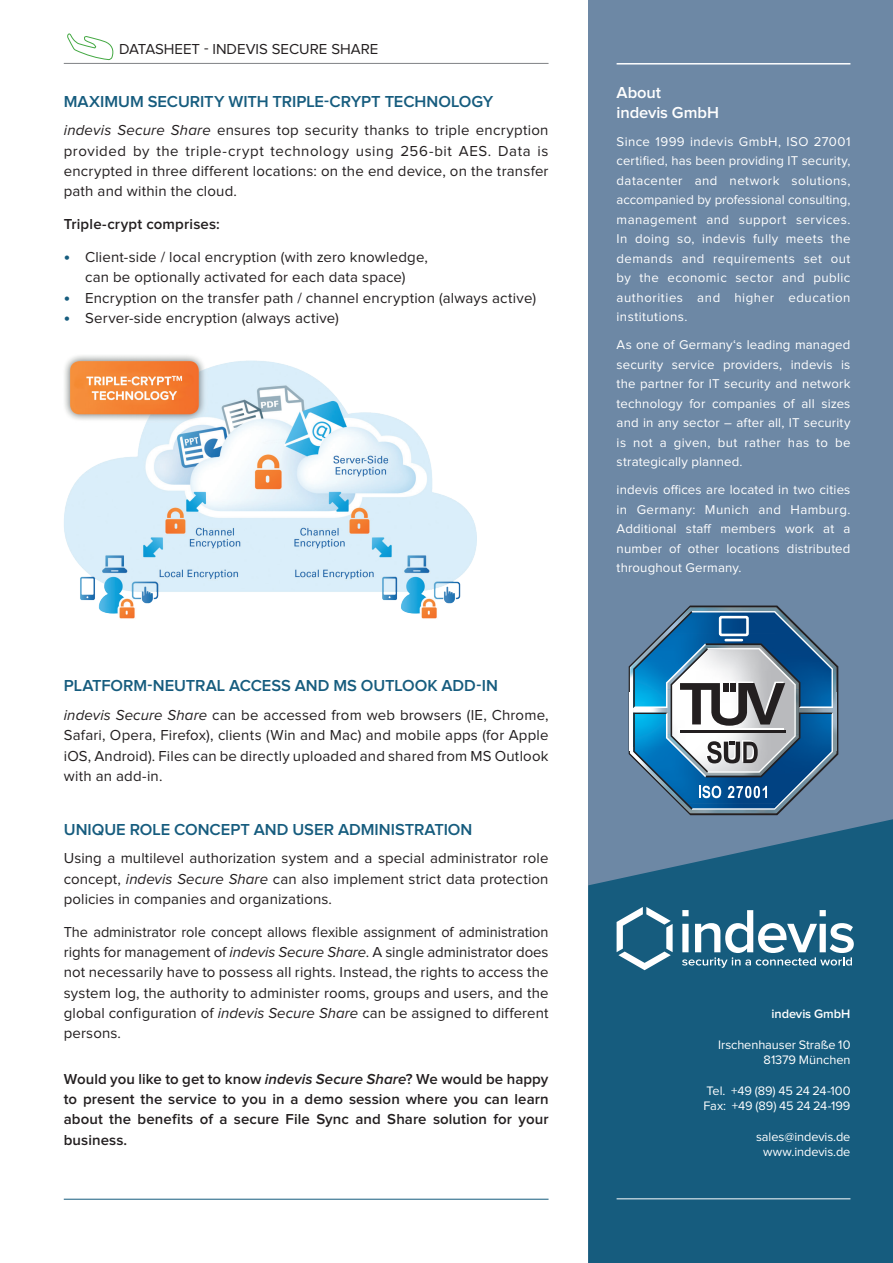
<style>
.page{position:relative;width:893px;height:1263px;background:#fff}
.page>*{position:absolute;margin:0;border:0;box-sizing:border-box;transform-origin:0 0}
.Sub_blau{font:600 16.5px "Proxima Nova";color:#165c7e}
.t1{font:600 16.5px/19.8px "Proxima Nova";letter-spacing:-.005em;color:#fff}
.Copy_schwarz{font:15px/20.2px "Proxima Nova";letter-spacing:.01em;color:#231f20;text-align:justify}
.Copy_Absatz_nach{font:15px/20.2px "Proxima Nova";letter-spacing:.01em;color:#231f20;text-align:justify}
.Copy_schwarz-2{font:600 15px/20.2px "Proxima Nova";letter-spacing:.005em;color:#231f20;text-align:justify}
.Copy_Absatz_nach-2{font:600 15px "Proxima Nova";letter-spacing:.01em;color:#231f20}
.t2{font:13.2px/19.5px "Proxima Nova";letter-spacing:.02em;color:#fff;text-align:justify}
.t3{font:12.75px/15.3px "Proxima Nova";letter-spacing:-.005em;color:#fff;text-align:right}
.t4{font:600 12.75px "Proxima Nova";letter-spacing:-.005em;color:#fff}
.s1{font-style:italic}
.s2{font-weight:700;font-size:18px;color:#165c7e}
</style>
<div class="page">
<div style="left:588px;top:0;width:305px;height:1263px;background:#6d88a5"></div>
<svg style="left:588px;top:819px;width:305px;height:444px;background:#1d5f81"></svg>
<hr style="left:64px;top:1199px;width:485px;height:1px;background:#165c7e">
<hr style="left:617px;top:63px;width:233px;height:2px;background:#fff">
<hr style="left:64px;top:63px;width:485px;height:1px;background:#808285">
<svg style="left:629px;top:605px;width:209px;height:210px"></svg>
<hr style="left:617px;top:1198px;width:233px;height:1px;background:#fff">
<svg style="left:617px;top:907px;width:56px;height:63px;background:#5689a1"></svg>
<svg style="left:682px;top:910px;width:172px;height:58px;background:#5c8da5"></svg>
<img style="left:64px;top:355px;width:413px;height:264px">
<svg style="left:67px;top:33px;width:47px;height:27px"></svg>
<p class="Copy_schwarz" style="left:119px;top:39px;width:261px">DATASHEET - INDEVIS SECURE SHARE</p>
<p class="Sub_blau" style="left:64px;top:92px;width:431px">MAXIMUM SECURITY WITH TRIPLE-CRYPT TECHNOLOGY</p>
<p class="Copy_Absatz_nach" style="left:64px;top:121px;width:486px"><span class="s1">indevis Secure Share</span> ensures top security thanks to triple encryption provided by the triple-crypt technology using 256-bit AES. Data is encrypted in three different locations: on the end device, on the transfer path and within the cloud.</p>
<p class="Copy_Absatz_nach-2" style="left:64px;top:216px;width:157px">Triple-crypt comprises:</p>
<p class="Copy_schwarz" style="left:64px;top:247px;width:366px;text-align:center"><span class="s2">•</span> Client-side / local encryption (with zero knowledge, can be optionally activated for each data space)</p>
<p class="Copy_schwarz" style="left:64px;top:288px;width:474px"><span class="s2">•</span> Encryption on the transfer path / channel encryption (always active)</p>
<p class="Copy_schwarz" style="left:64px;top:308px;width:277px"><span class="s2">•</span> Server-side encryption (always active)</p>
<p class="Sub_blau" style="left:64px;top:676px;width:436px">PLATFORM-NEUTRAL ACCESS AND MS OUTLOOK ADD-IN</p>
<p class="Copy_schwarz" style="left:64px;top:705px;width:486px"><span class="s1">indevis Secure Share</span> can be accessed from web browsers (IE, Chrome, Safari, Opera, Firefox), clients (Win and Mac) and mobile apps (for Apple iOS, Android). Files can be directly uploaded and shared from MS Outlook with an add-in.</p>
<p class="Sub_blau" style="left:64px;top:820px;width:410px">UNIQUE ROLE CONCEPT AND USER ADMINISTRATION</p>
<p class="Copy_schwarz" style="left:64px;top:849px;width:486px">Using a multilevel authorization system and a special administrator role concept, <span class="s1">indevis Secure Share</span> can also implement strict data protection policies in companies and organizations.</p>
<p class="Copy_schwarz" style="left:64px;top:922px;width:486px">The administrator role concept allows flexible assignment of administration rights for management of <span class="s1">indevis Secure Share</span>. A single administrator does not necessarily have to possess all rights. Instead, the rights to access the system log, the authority to administer rooms, groups and users, and the global configuration of <span class="s1">indevis Secure Share</span> can be assigned to different persons.</p>
<p class="Copy_schwarz-2" style="left:64px;top:1069px;width:486px">Would you like to get to know <span class="s1">indevis Secure Share</span>? We would be happy to present the service to you in a demo session where you can learn about the benefits of a secure File Sync and Share solution for your business.</p>
<p class="t1" style="left:617px;top:83px;width:104px">About<br>indevis GmbH</p>
<p class="t2" style="left:617px;top:132px;width:235px">Since 1999 indevis GmbH, ISO 27001 certified, has been providing IT security, datacenter and network solutions, accompanied by professional consulting, management and support services.<br>In doing so, indevis fully meets the demands and requirements set out by the economic sector and public authorities and higher education institutions.</p>
<p class="t2" style="left:617px;top:336px;width:235px">As one of Germany‘s leading managed security service providers, indevis is the partner for IT security and network technology for companies of all sizes and in any sector – after all, IT security is not a given, but rather has to be strategically planned.</p>
<p class="t2" style="left:617px;top:481px;width:235px">indevis offices are located in two cities in Germany: Munich and Hamburg.<br>Additional staff members work at a number of other locations distributed throughout Germany.</p>
<p class="t4" style="left:772px;top:1007px;width:80px">indevis GmbH</p>
<p class="t3" style="left:718px;top:1037px;width:134px">Irschenhauser Straße 10<br>81379 München</p>
<p class="t3" style="left:703px;top:1083px;width:148px;text-align:left">Tel. +49 (89) 45 24 24-100<br>Fax: +49 (89) 45 24 24-199</p>
<p class="t3" style="left:756px;top:1129px;width:96px;text-align:center">sales@indevis.de www.indevis.de</p>
</div>
